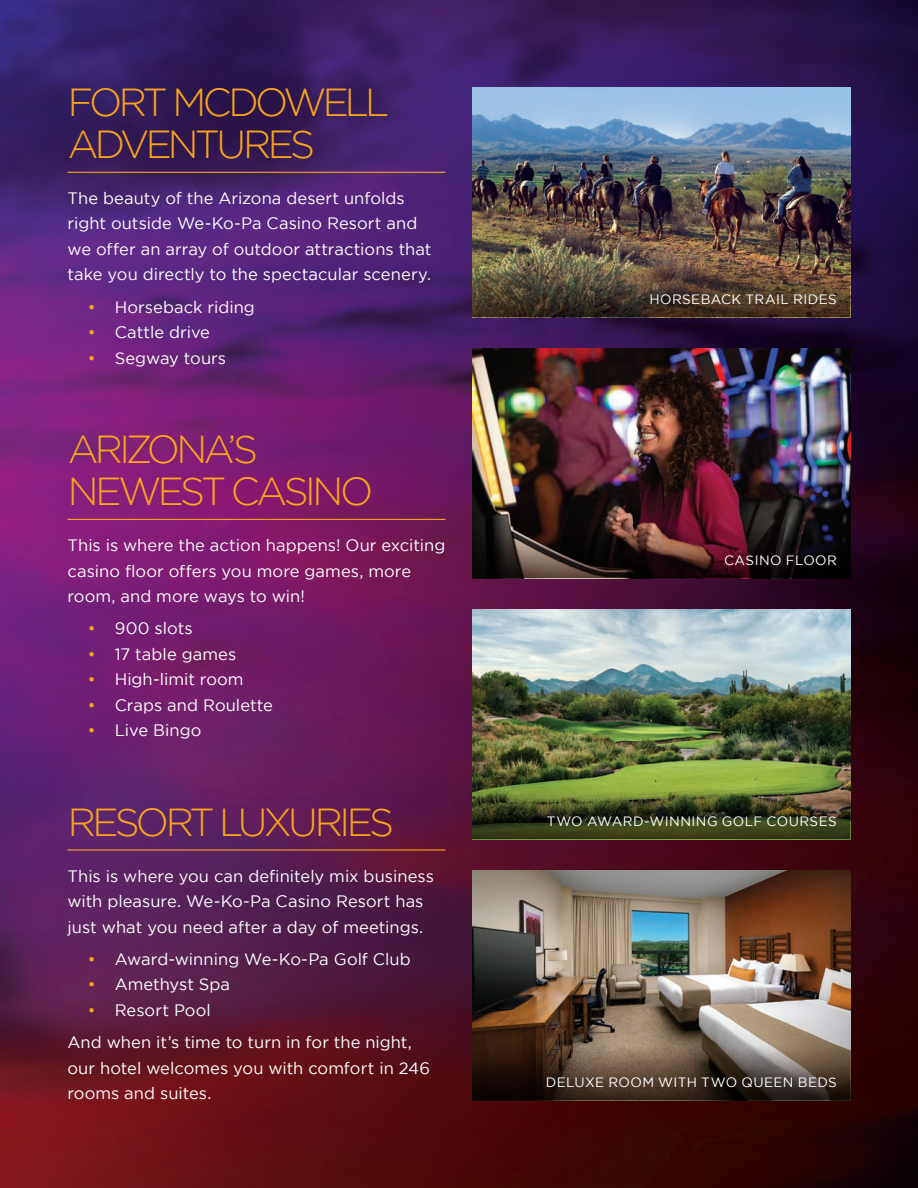
<style>
.page{position:relative;width:918px;height:1188px;background:#fff}
.page>*{position:absolute;margin:0;border:0;box-sizing:border-box;transform-origin:0 0}
.t1{font:300 39px/42px "Gotham";letter-spacing:-.095em;color:#f9a51b}
.t2{font:16.5px/25.5px "Gotham";color:#fff}
.t3{font:13.5px "Gotham";letter-spacing:.03em;color:#fff}
.s1{color:#f9a51b}
</style>
<div class="page">
<img style="left:0;top:0;width:918px;height:1188px">
<hr style="left:68px;top:519px;width:378px;height:1px;background:#f9a51b">
<hr style="left:68px;top:849px;width:378px;height:2px;background:#f9a51b">
<hr style="left:68px;top:172px;width:378px;height:1px;background:#f9a51b">
<img style="left:472px;top:88px;width:378px;height:175px">
<img style="left:472px;top:263px;width:378px;height:54px">
<img style="left:472px;top:349px;width:378px;height:175px">
<svg style="left:472px;top:524px;width:378px;height:54px"></svg>
<img style="left:472px;top:610px;width:378px;height:175px">
<svg style="left:472px;top:785px;width:378px;height:54px"></svg>
<img style="left:472px;top:871px;width:378px;height:175px">
<svg style="left:472px;top:1046px;width:378px;height:54px"></svg>
<p class="t1" style="left:68px;top:81px;width:323px">FORT MCDOWELL<br>ADVENTURES</p>
<p class="t2" style="left:68px;top:185px;width:366px">The beauty of the Arizona desert unfolds right outside We-Ko-Pa Casino Resort and we offer an array of outdoor attractions that take you directly to the spectacular scenery.</p>
<p class="t2" style="left:88px;top:294px;width:169px"><span class="s1">•</span> Horseback riding</p>
<p class="t2" style="left:88px;top:319px;width:124px"><span class="s1">•</span> Cattle drive</p>
<p class="t2" style="left:88px;top:345px;width:140px"><span class="s1">•</span> Segway tours</p>
<p class="t1" style="left:68px;top:428px;width:307px">ARIZONA’S<br>NEWEST CASINO</p>
<p class="t2" style="left:68px;top:532px;width:379px">This is where the action happens! Our exciting casino floor offers you more games, more room, and more ways to win!</p>
<p class="t2" style="left:88px;top:615px;width:106px"><span class="s1">•</span> 900 slots</p>
<p class="t2" style="left:88px;top:641px;width:150px"><span class="s1">•</span> 17 table games</p>
<p class="t2" style="left:88px;top:666px;width:157px"><span class="s1">•</span> High-limit room</p>
<p class="t2" style="left:88px;top:692px;width:187px"><span class="s1">•</span> Craps and Roulette</p>
<p class="t2" style="left:88px;top:717px;width:115px"><span class="s1">•</span> Live Bingo</p>
<p class="t1" style="left:68px;top:801px;width:328px">RESORT LUXURIES</p>
<p class="t2" style="left:68px;top:863px;width:368px">This is where you can definitely mix business with pleasure. We-Ko-Pa Casino Resort has just what you need after a day of meetings.</p>
<p class="t2" style="left:88px;top:946px;width:324px"><span class="s1">•</span> Award-winning We-Ko-Pa Golf Club</p>
<p class="t2" style="left:88px;top:972px;width:144px"><span class="s1">•</span> Amethyst Spa</p>
<p class="t2" style="left:67px;top:994px;width:346px;line-height:32.2px;text-indent:20px"><span class="s1">•</span> Resort Pool<br>And when it’s time to turn in for the night,</p>
<p class="t2" style="left:67px;top:1055px;width:364px">our hotel welcomes you with comfort in 246 rooms and suites.</p>
<p class="t3" style="left:649px;top:292px;width:189px">HORSEBACK TRAIL RIDES</p>
<p class="t3" style="left:724px;top:553px;width:114px">CASINO FLOOR</p>
<p class="t3" style="left:547px;top:814px;width:291px">TWO AWARD-WINNING GOLF COURSES</p>
<p class="t3" style="left:546px;top:1075px;width:293px">DELUXE ROOM WITH TWO QUEEN BEDS</p>
</div>
